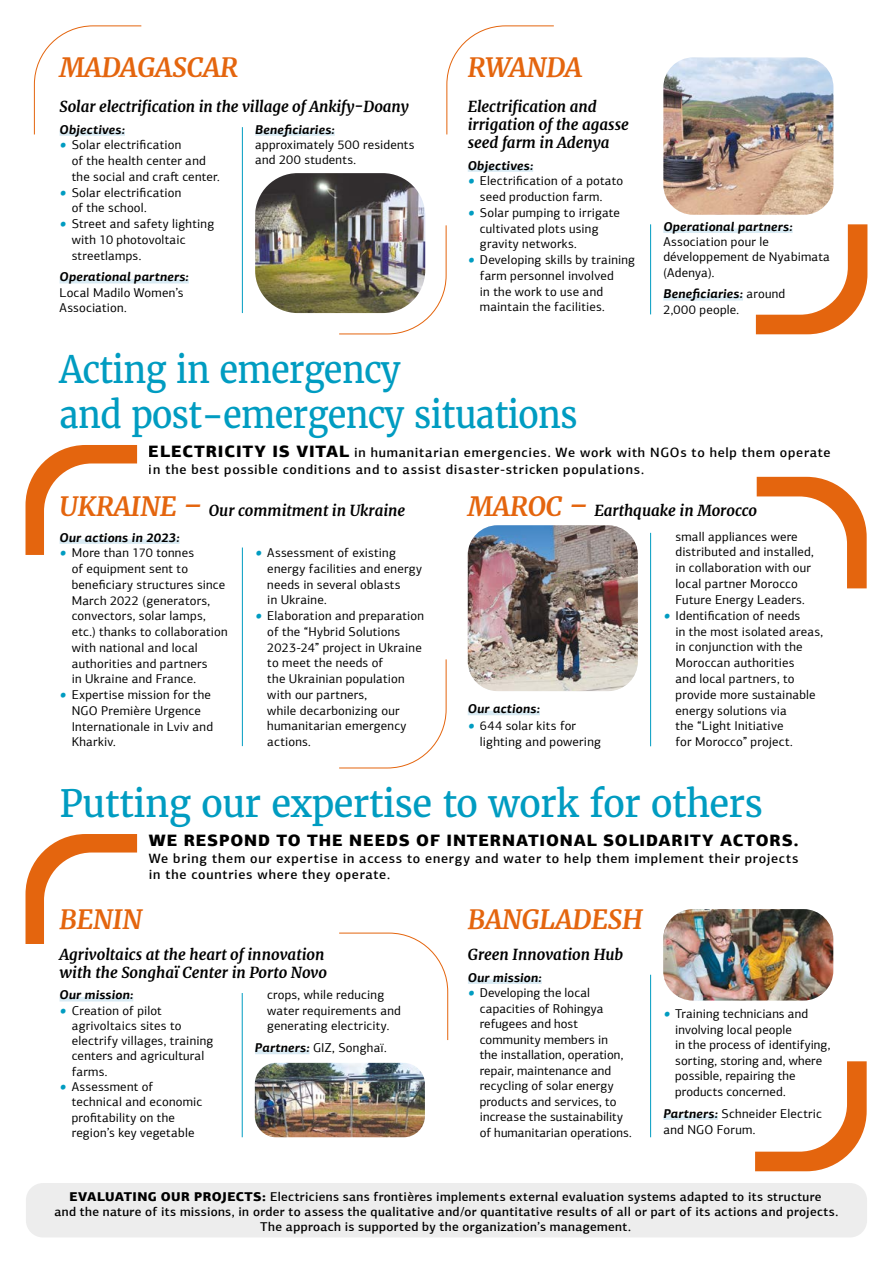
<style>
.page{position:relative;width:893px;height:1263px;background:#fff}
.page>*{position:absolute;margin:0;border:0;box-sizing:border-box;transform-origin:0 0}
.t1{font:37.5px/45px "Merriweather";letter-spacing:-.025em;color:#009cc1;scale:.92 1}
.t2{font:37.5px "Merriweather";letter-spacing:-.025em;color:#009cc1}
.t3{font:italic 700 26.25px "Merriweather";color:#e4650e}
.t4{font:900 16.5px "PF Agora Sans Pro";letter-spacing:.05em;color:#000}
.t5{font:italic 700 15px/18px "Merriweather";color:#000}
.t6{font:500 13.5px/16.2px "PF Agora Sans Pro";letter-spacing:.055em;color:#000}
.t7{font:12.75px/15.8px "PF Agora Sans Pro";letter-spacing:.015em;color:#000}
.t8{font:500 12.75px/15.3px "PF Agora Sans Pro";letter-spacing:.025em;color:#000;text-align:center}
.t9{font:italic 700 12.75px "PF Agora Sans Pro";letter-spacing:.015em;color:#000}
.s1{font-weight:900;font-style:italic;font-size:15px;color:#009cc1}
.s2{font-weight:700;font-style:italic}
.s3{font-weight:900;font-size:16.5px}
.s4{font-size:26.25px;color:#e4650e}
.s5{font-weight:900}
</style>
<div class="page">
<svg style="left:339px;top:932px;width:109px;height:109px"></svg>
<svg style="left:25px;top:834px;width:113px;height:110px"></svg>
<svg style="left:755px;top:1061px;width:112px;height:111px"></svg>
<hr style="left:60px;top:997px;width:73px;height:4px;background:#d9ebf4">
<hr style="left:255px;top:1050px;width:55px;height:4px;background:#d9ebf4">
<img style="left:255px;top:1063px;width:170px;height:74px">
<div style="left:468px;top:979px;width:74px;height:5px;background:#d9ebf4"></div>
<div style="left:663px;top:1115px;width:55px;height:5px;background:#d9ebf4"></div>
<img style="left:663px;top:909px;width:170px;height:91px">
<hr style="left:242px;top:993px;width:1px;height:144px;background:#009cc1">
<hr style="left:650px;top:975px;width:1px;height:162px;background:#009cc1">
<svg style="left:25px;top:445px;width:113px;height:110px"></svg>
<svg style="left:756px;top:476px;width:111px;height:113px"></svg>
<hr style="left:468px;top:711px;width:72px;height:4px;background:#d9ebf4">
<img style="left:468px;top:525px;width:170px;height:166px">
<div style="left:60px;top:539px;width:120px;height:5px;background:#d9ebf4"></div>
<svg style="left:339px;top:659px;width:108px;height:110px"></svg>
<hr style="left:242px;top:547px;width:1px;height:199px;background:#009cc1">
<hr style="left:650px;top:533px;width:1px;height:213px;background:#009cc1">
<svg style="left:755px;top:224px;width:113px;height:111px"></svg>
<svg style="left:446px;top:25px;width:108px;height:110px"></svg>
<svg style="left:34px;top:25px;width:108px;height:110px"></svg>
<svg style="left:339px;top:225px;width:108px;height:110px"></svg>
<div style="left:468px;top:167px;width:65px;height:5px;background:#d9ebf4"></div>
<div style="left:663px;top:228px;width:130px;height:5px;background:#d9ebf4"></div>
<div style="left:663px;top:296px;width:80px;height:5px;background:#d9ebf4"></div>
<div style="left:60px;top:131px;width:65px;height:5px;background:#d9ebf4"></div>
<hr style="left:60px;top:279px;width:129px;height:4px;background:#d9ebf4">
<div style="left:255px;top:131px;width:80px;height:5px;background:#d9ebf4"></div>
<img style="left:255px;top:173px;width:170px;height:140px">
<img style="left:663px;top:57px;width:170px;height:158px">
<hr style="left:242px;top:127px;width:1px;height:186px;background:#009cc1">
<hr style="left:650px;top:224px;width:1px;height:90px;background:#009cc1">
<div style="left:26px;top:1183px;width:841px;height:54px;background:#ededed;border-radius:17px"></div>
<h2 class="t3" style="left:60px;top:51px;width:180px">MADAGASCAR</h2>
<p class="t5" style="left:60px;top:98px;width:351px">Solar electrification in the village of Ankify-Doany</p>
<p class="t9" style="left:60px;top:121px;width:67px">Objectives:</p>
<p class="t7" style="left:72px;top:137px;width:150px;text-indent:-12px"><span class="s1">•</span> Solar electrification<br>of the health center and the social and craft center.</p>
<p class="t7" style="left:72px;top:184px;width:111px;text-indent:-12px"><span class="s1">•</span> Solar electrification of the school.</p>
<p class="t7" style="left:72px;top:216px;width:144px;text-indent:-12px"><span class="s1">•</span> Street and safety lighting with 10 photovoltaic streetlamps.</p>
<p class="t9" style="left:60px;top:269px;width:131px">Operational partners:</p>
<p class="t7" style="left:60px;top:285px;width:126px;line-height:15.3px">Local Madilo Women’s<br>Association.</p>
<p class="t9" style="left:255px;top:121px;width:81px">Beneficiaries:</p>
<p class="t7" style="left:255px;top:137px;width:161px;line-height:15.3px">approximately 500 residents and 200 students.</p>
<h2 class="t3" style="left:468px;top:51px;width:116px">RWANDA</h2>
<p class="t5" style="left:468px;top:98px;width:163px">Electrification and irrigation of the agasse seed farm in Adenya</p>
<p class="t9" style="left:468px;top:157px;width:67px">Objectives:</p>
<p class="t7" style="left:480px;top:173px;width:145px;text-indent:-12px"><span class="s1">•</span> Electrification of a potato seed production farm.</p>
<p class="t7" style="left:480px;top:205px;width:142px;text-indent:-12px"><span class="s1">•</span> Solar pumping to irrigate cultivated plots using gravity networks.</p>
<p class="t7" style="left:480px;top:252px;width:157px;text-indent:-12px"><span class="s1">•</span> Developing skills by training farm personnel involved<br>in the work to use and maintain the facilities.</p>
<p class="t9" style="left:663px;top:218px;width:131px">Operational partners:</p>
<p class="t7" style="left:663px;top:234px;width:168px;line-height:15.3px">Association pour le développement de Nyabimata (Adenya).</p>
<p class="t7" style="left:663px;top:286px;width:123px;line-height:15.3px"><span class="s2">Beneficiaries:</span> around<br>2,000 people.</p>
<h1 class="t1" style="left:60px;top:347px;width:565px">Acting in emergency<br>and post-emergency situations</h1>
<p class="t6" style="left:149px;top:445px;width:683px"><span class="s3">ELECTRICITY IS VITAL</span> in humanitarian emergencies. We work with NGOs to help them operate in the best possible conditions and to assist disaster-stricken populations.</p>
<p class="t5" style="left:468px;top:502px;width:291px"><span class="s4">MAROC –</span> Earthquake in Morocco</p>
<p class="t5" style="left:60px;top:502px;width:347px"><span class="s4">UKRAINE –</span> Our commitment in Ukraine</p>
<p class="t9" style="left:60px;top:529px;width:122px">Our actions in 2023:</p>
<p class="t7" style="left:72px;top:545px;width:158px;text-indent:-12px"><span class="s1">•</span> More than 170 tonnes<br>of equipment sent to beneficiary structures since<br>March 2022 (generators, convectors, solar lamps, etc.) thanks to collaboration with national and local authorities and partners<br>in Ukraine and France.</p>
<p class="t7" style="left:72px;top:687px;width:143px;text-indent:-12px"><span class="s1">•</span> Expertise mission for the<br>NGO Première Urgence<br>Internationale in Lviv and<br>Kharkiv.</p>
<p class="t7" style="left:675px;top:528px;width:140px">small appliances were distributed and installed, in collaboration with our local partner Morocco<br>Future Energy Leaders.</p>
<p class="t7" style="left:675px;top:607px;width:149px;text-indent:-12px"><span class="s1">•</span> Identification of needs<br>in the most isolated areas, in conjunction with the<br>Moroccan authorities<br>and local partners, to provide more sustainable energy solutions via<br>the “Light Initiative<br>for Morocco” project.</p>
<p class="t7" style="left:267px;top:545px;width:156px;text-indent:-12px"><span class="s1">•</span> Assessment of existing energy facilities and energy needs in several oblasts<br>in Ukraine.</p>
<p class="t7" style="left:267px;top:608px;width:158px;text-indent:-12px"><span class="s1">•</span> Elaboration and preparation of the “Hybrid Solutions<br>2023-24” project in Ukraine to meet the needs of<br>the Ukrainian population with our partners,<br>while decarbonizing our humanitarian emergency actions.</p>
<p class="t9" style="left:468px;top:701px;width:74px">Our actions:</p>
<p class="t7" style="left:480px;top:717px;width:123px;line-height:16.6px;text-indent:-12px"><span class="s1">•</span> 644 solar kits for lighting and powering</p>
<h1 class="t2" style="left:60px;top:780px;width:705px">Putting our expertise to work for others</h1>
<p class="t4" style="left:149px;top:830px;width:651px">WE RESPOND TO THE NEEDS OF INTERNATIONAL SOLIDARITY ACTORS.</p>
<p class="t6" style="left:149px;top:850px;width:651px">We bring them our expertise in access to energy and water to help them implement their projects in the countries where they operate.</p>
<h2 class="t3" style="left:60px;top:903px;width:84px">BENIN</h2>
<p class="t5" style="left:60px;top:945px;width:269px">Agrivoltaics at the heart of innovation with the Songhaï Center in Porto Novo</p>
<p class="t9" style="left:60px;top:987px;width:75px">Our mission:</p>
<p class="t7" style="left:72px;top:1002px;width:143px;line-height:15.3px;text-indent:-12px"><span class="s1">•</span> Creation of pilot agrivoltaics sites to electrify villages, training centers and agricultural farms.</p>
<p class="t7" style="left:72px;top:1079px;width:132px;line-height:15.3px;text-indent:-12px"><span class="s1">•</span> Assessment of technical and economic profitability on the region’s key vegetable</p>
<h2 class="t3" style="left:468px;top:903px;width:176px">BANGLADESH</h2>
<p class="t5" style="left:468px;top:945px;width:157px">Green Innovation Hub</p>
<p class="t9" style="left:468px;top:969px;width:75px">Our mission:</p>
<p class="t7" style="left:480px;top:985px;width:154px;text-indent:-12px"><span class="s1">•</span> Developing the local capacities of Rohingya refugees and host community members in<br>the installation, operation, repair, maintenance and recycling of solar energy products and services, to increase the sustainability of humanitarian operations.</p>
<p class="t7" style="left:267px;top:987px;width:135px;line-height:15.3px">crops, while reducing water requirements and generating electricity.</p>
<p class="t7" style="left:255px;top:1040px;width:133px"><span class="s2">Partners:</span> GIZ, Songhaï.</p>
<p class="t7" style="left:675px;top:1006px;width:157px;text-indent:-12px"><span class="s1">•</span> Training technicians and involving local people<br>in the process of identifying, sorting, storing and, where possible, repairing the products concerned.</p>
<p class="t7" style="left:663px;top:1105px;width:160px"><span class="s2">Partners:</span> Schneider Electric and NGO Forum.</p>
<p class="t8" style="left:54px;top:1188px;width:785px"><span class="s5">EVALUATING OUR PROJECTS:</span> Electriciens sans frontières implements external evaluation systems adapted to its structure<br>and the nature of its missions, in order to assess the qualitative and/or quantitative results of all or part of its actions and projects.<br>The approach is supported by the organization’s management.</p>
</div>
